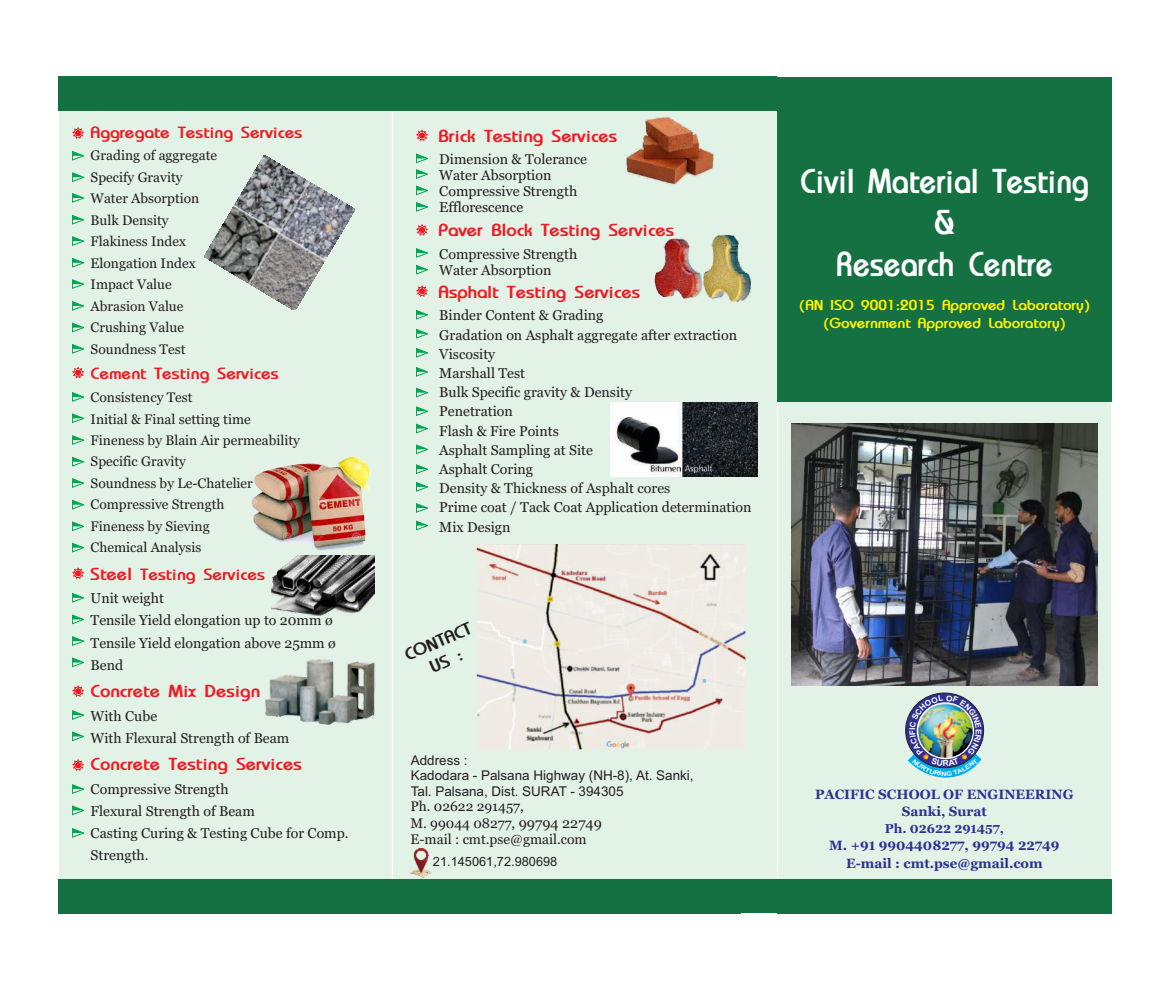
<style>
.page{position:relative;width:1170px;height:990px;background:#fff}
.page>*{position:absolute;margin:0;border:0;box-sizing:border-box;transform-origin:0 0}
.t1{font:34.5px/41.5px "BAGWELL Regular";color:#fff;text-align:center;scale:.82 1}
.t2{font:17.38px "BAGWELL Regular";color:#ed1c24}
.t3{font:17.38px/20.9px "BAGWELL Regular";color:#231f20;text-align:center}
.t4{font:16.25px "BAGWELL Regular";color:#ed1c24}
.t5{font:14.38px/17.4px "BAGWELL Regular";color:#fff200;text-align:center}
.t6{font:14.12px/19.2px "Georgia";color:#231f20}
.t7{font:13.75px/21.5px "Georgia";color:#231f20}
.t8{font:13.5px/15px "Arial";color:#231f20}
.t9{font:700 13.38px/17.4px "Georgia";color:#2e3092;text-align:center}
.t10{font:12.75px "Arial";color:#231f20}
.t11{font:700 12.75px "Georgia";color:#2e3092}
.s1{font-size:17.38px}
.s2{font-size:14.5px}
</style>
<div class="page">
<div style="left:391px;top:77px;width:388px;height:836px;background:#e3f2e7"></div>
<div style="left:58px;top:77px;width:335px;height:836px;background:#e3f2e7;border:1px solid #fff"></div>
<div style="left:58px;top:77px;width:334px;height:34px;background:#157141"></div>
<div style="left:58px;top:879px;width:334px;height:34px;background:#157141"></div>
<div style="left:391px;top:77px;width:388px;height:34px;background:#157141"></div>
<div style="left:353px;top:879px;width:388px;height:34px;background:#157141"></div>
<div style="left:714px;top:879px;width:334px;height:34px;background:#157141"></div>
<div style="left:777px;top:77px;width:335px;height:836px;background:#e3f2e7;border:1px solid #fff"></div>
<div style="left:778px;top:77px;width:334px;height:325px;background:#157141"></div>
<svg style="left:906px;top:693px;width:78px;height:75px"></svg>
<svg style="left:416px;top:129px;width:12px;height:12px"></svg>
<svg style="left:416px;top:153px;width:12px;height:10px"></svg>
<svg style="left:416px;top:169px;width:12px;height:10px"></svg>
<svg style="left:416px;top:185px;width:12px;height:11px"></svg>
<svg style="left:416px;top:202px;width:12px;height:10px"></svg>
<svg style="left:416px;top:224px;width:12px;height:12px"></svg>
<svg style="left:416px;top:248px;width:12px;height:10px"></svg>
<svg style="left:416px;top:265px;width:12px;height:10px"></svg>
<div style="left:778px;top:879px;width:334px;height:34px;background:#157141"></div>
<img style="left:626px;top:117px;width:88px;height:68px">
<img style="left:654px;top:236px;width:96px;height:66px">
<img style="left:791px;top:423px;width:307px;height:262px">
<img style="left:271px;top:555px;width:104px;height:61px">
<img style="left:251px;top:458px;width:119px;height:92px">
<svg style="left:72px;top:127px;width:12px;height:12px"></svg>
<svg style="left:72px;top:151px;width:12px;height:10px"></svg>
<svg style="left:72px;top:172px;width:12px;height:10px"></svg>
<svg style="left:72px;top:193px;width:12px;height:10px"></svg>
<svg style="left:72px;top:215px;width:12px;height:10px"></svg>
<svg style="left:72px;top:236px;width:12px;height:10px"></svg>
<img style="left:205px;top:155px;width:150px;height:155px">
<img style="left:265px;top:659px;width:111px;height:65px">
<svg style="left:72px;top:258px;width:12px;height:10px"></svg>
<svg style="left:72px;top:279px;width:12px;height:10px"></svg>
<svg style="left:72px;top:301px;width:12px;height:10px"></svg>
<svg style="left:72px;top:322px;width:12px;height:11px"></svg>
<svg style="left:72px;top:344px;width:12px;height:10px"></svg>
<svg style="left:72px;top:367px;width:12px;height:12px"></svg>
<svg style="left:72px;top:392px;width:12px;height:10px"></svg>
<svg style="left:72px;top:413px;width:12px;height:10px"></svg>
<svg style="left:72px;top:435px;width:12px;height:10px"></svg>
<svg style="left:72px;top:457px;width:12px;height:10px"></svg>
<svg style="left:72px;top:478px;width:12px;height:10px"></svg>
<svg style="left:72px;top:500px;width:12px;height:10px"></svg>
<svg style="left:72px;top:521px;width:12px;height:10px"></svg>
<svg style="left:72px;top:543px;width:12px;height:10px"></svg>
<svg style="left:72px;top:567px;width:12px;height:12px"></svg>
<svg style="left:72px;top:593px;width:12px;height:10px"></svg>
<svg style="left:72px;top:614px;width:12px;height:10px"></svg>
<svg style="left:72px;top:636px;width:12px;height:10px"></svg>
<svg style="left:72px;top:657px;width:12px;height:10px"></svg>
<svg style="left:72px;top:685px;width:12px;height:12px"></svg>
<svg style="left:72px;top:710px;width:12px;height:10px"></svg>
<svg style="left:72px;top:731px;width:12px;height:10px"></svg>
<svg style="left:72px;top:759px;width:12px;height:12px"></svg>
<svg style="left:72px;top:784px;width:12px;height:10px"></svg>
<svg style="left:72px;top:805px;width:12px;height:10px"></svg>
<svg style="left:72px;top:828px;width:12px;height:10px"></svg>
<svg style="left:416px;top:285px;width:12px;height:12px"></svg>
<svg style="left:416px;top:310px;width:12px;height:10px"></svg>
<svg style="left:416px;top:329px;width:12px;height:10px"></svg>
<svg style="left:416px;top:348px;width:12px;height:10px"></svg>
<svg style="left:416px;top:464px;width:12px;height:10px"></svg>
<svg style="left:416px;top:482px;width:12px;height:10px"></svg>
<svg style="left:416px;top:503px;width:12px;height:10px"></svg>
<svg style="left:416px;top:444px;width:12px;height:10px"></svg>
<svg style="left:416px;top:424px;width:12px;height:10px"></svg>
<svg style="left:416px;top:406px;width:12px;height:10px"></svg>
<svg style="left:416px;top:388px;width:12px;height:10px"></svg>
<svg style="left:416px;top:367px;width:12px;height:10px"></svg>
<img style="left:610px;top:403px;width:147px;height:73px">
<svg style="left:416px;top:520px;width:12px;height:11px"></svg>
<img style="left:411px;top:848px;width:21px;height:29px">
<img style="left:477px;top:544px;width:268px;height:206px">
<img style="left:908px;top:695px;width:73px;height:83px">
<p class="t4" style="left:91px;top:122px;width:213px">Aggregate Testing Services</p>
<p class="t7" style="left:91px;top:146px;width:128px">Grading of aggregate<br>Specify Gravity<br>Water Absorption<br>Bulk Density<br>Flakiness Index<br>Elongation Index<br>Impact Value<br>Abrasion Value<br>Crushing Value<br>Soundness Test</p>
<p class="t4" style="left:91px;top:364px;width:190px">Cement Testing Services</p>
<p class="t7" style="left:91px;top:388px;width:211px">Consistency Test<br>Initial &amp; Final setting time<br>Fineness by Blain Air permeability<br>Specific Gravity<br>Soundness by Le-Chatelier<br>Compressive Strength<br>Fineness by Sieving<br>Chemical Analysis</p>
<p class="t4" style="left:91px;top:564px;width:176px"><span class="s1">Steel</span> Testing Services</p>
<p class="t6" style="left:91px;top:588px;width:247px;line-height:22.1px">Unit weight<br>Tensile Yield elongation up to 20mm ø<br>Tensile Yield elongation above 25mm ø<br>Bend</p>
<p class="t2" style="left:91px;top:680px;width:171px">Concrete Mix Design</p>
<p class="t6" style="left:91px;top:706px;width:200px;line-height:22.1px">With Cube<br>With Flexural Strength of Beam</p>
<p class="t2" style="left:91px;top:753px;width:213px">Concrete Testing Services</p>
<p class="t6" style="left:91px;top:779px;width:260px;line-height:22.1px">Compressive Strength<br>Flexural Strength of Beam<br>Casting Curing &amp; Testing Cube for Comp.<br>Strength.</p>
<p class="t2" style="left:438px;top:125px;width:180px">Brick Testing Services</p>
<p class="t6" style="left:439px;top:152px;width:149px;line-height:16.1px">Dimension &amp; Tolerance<br>Water Absorption<br>Compressive Strength<br>Efflorescence</p>
<p class="t2" style="left:439px;top:220px;width:237px">Paver Block Testing Services</p>
<p class="t6" style="left:439px;top:247px;width:139px;line-height:16.1px">Compressive Strength<br>Water Absorption</p>
<p class="t2" style="left:439px;top:281px;width:203px">Asphalt Testing Services</p>
<p class="t6" style="left:439px;top:307px;width:314px">Binder Content &amp; Grading<br>Gradation on Asphalt aggregate after extraction<br>Viscosity<br>Marshall Test<br>Bulk Specific gravity &amp; Density<br>Penetration<br>Flash &amp; Fire Points<br>Asphalt Sampling at Site<br>Asphalt Coring<br>Density &amp; Thickness of Asphalt cores<br>Prime coat / Tack Coat Application determination<br>Mix Design</p>
<p class="t3" style="left:401px;top:645px;width:73px;rotate:-23deg">CONTACT<br>US :</p>
<p class="t8" style="left:411px;top:754px;width:284px">Address :<br>Kadodara - Palsana Highway (NH-8), At. Sanki,<br>Tal. Palsana, Dist. SURAT - 394305</p>
<p class="t7" style="left:410px;top:799px;width:193px;line-height:16.5px">Ph. 02622 291457,<br>M. 99044 08277, <span class="s2">99794 22749<br></span>E-mail : cmt.pse@gmail.com</p>
<p class="t10" style="left:433px;top:857px;width:126px">21.145061,72.980698</p>
<h1 class="t1" style="left:800px;top:160px;width:354px">Civil Material Testing &amp;<br>Research Centre</h1>
<p class="t5" style="left:799px;top:297px;width:292px">(AN ISO 9001:2015 Approved Laboratory) (Government Approved Laboratory)</p>
<p class="t9" style="left:815px;top:787px;width:260px">PACIFIC SCHOOL OF ENGINEERING<br>Sanki, Surat</p>
<p class="t11" style="left:885px;top:824px;width:121px">Ph. 02622 291457,</p>
<p class="t9" style="left:829px;top:838px;width:232px">M. +91 9904408277, 99794 22749<br>E-mail : cmt.pse@gmail.com</p>
</div>
